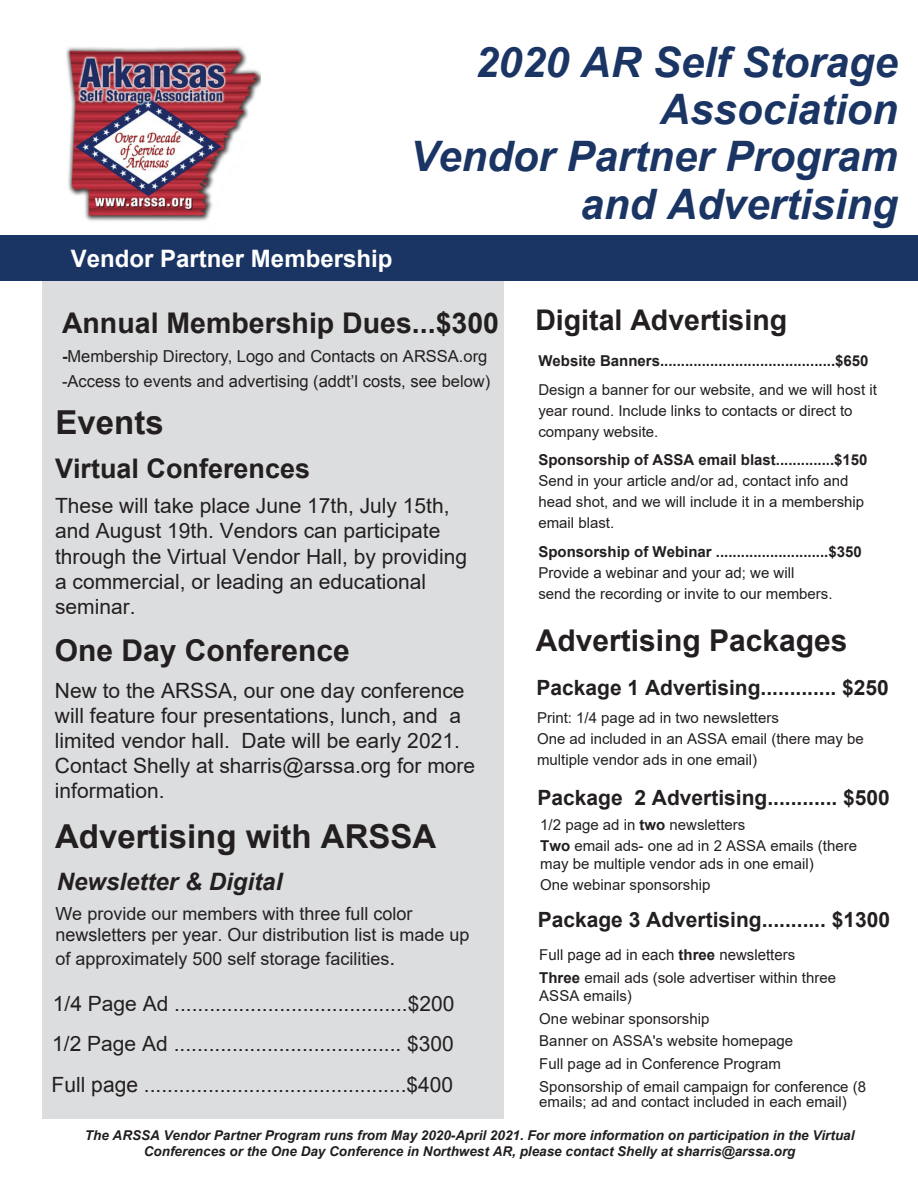
<style>
.page{position:relative;width:918px;height:1188px;background:#fff}
.page>*{position:absolute;margin:0;border:0;box-sizing:border-box;transform-origin:0 0}
.t1{font:italic 700 42px/47.2px "Arial";color:#1a3564;text-align:right}
.t2{font:700 33px "Arial";color:#231f20}
.t3{font:700 30px "Arial";color:#231f20}
.t4{font:700 28.5px "Arial";color:#231f20}
.t5{font:700 27px "Arial";color:#231f20}
.t6{font:700 24px "Arial";color:#fff}
.t7{font:italic 700 24px "Arial";color:#231f20}
.t8{font:21px/25.2px "Arial";color:#231f20}
.t9{font:700 21px "Arial";color:#231f20}
.t10{font:18px/21.6px "Arial";color:#231f20}
.t11{font:16.5px/24.8px "Arial";color:#231f20}
.t12{font:15px/21px "Arial";color:#231f20}
.t13{font:700 15px/28.5px "Arial";color:#231f20}
.t14{font:italic 700 13.5px/16.2px "Arial";color:#221e1f;text-align:center}
.s1{font-weight:700}
.s2{font-size:21px}
.s3{font-weight:400}
</style>
<div class="page">
<div style="left:43px;top:281px;width:461px;height:838px;background:#dcdddf"></div>
<img style="left:66px;top:46px;width:195px;height:175px">
<div style="left:0;top:236px;width:918px;height:45px;background:#1a3564"></div>
<p class="t1" style="left:410px;top:40px;width:489px">2020 AR Self Storage<br>Association<br>Vendor Partner Program and Advertising</p>
<p class="t6" style="left:71px;top:242px;width:323px">Vendor Partner Membership</p>
<p class="t4" style="left:62px;top:302px;width:439px">Annual Membership Dues...$300</p>
<p class="t11" style="left:62px;top:344px;width:430px"><span class="s1">-</span>Membership Directory, Logo and Contacts on ARSSA.org -Access to events and advertising (addt’l costs, see below)</p>
<h2 class="t2" style="left:55px;top:399px;width:110px">Events</h2>
<h3 class="t5" style="left:55px;top:450px;width:257px">Virtual Conferences</h3>
<h3 class="t8" style="left:55px;top:493px;width:414px">These will take place June 17th, July 15th, and August 19th. Vendors can participate through the Virtual Vendor Hall, by providing a commercial, or leading an educational seminar.</h3>
<h3 class="t3" style="left:55px;top:630px;width:297px">One Day Conference</h3>
<h3 class="t8" style="left:55px;top:678px;width:422px">New to the ARSSA, our one day conference will feature four presentations, lunch, and a limited vendor hall. Date will be early 2021.<br>Contact Shelly at sharris@arssa.org for more information.</h3>
<h2 class="t2" style="left:55px;top:813px;width:383px">Advertising with ARSSA</h2>
<h3 class="t7" style="left:57px;top:865px;width:227px">Newsletter &amp; Digital</h3>
<p class="t10" style="left:55px;top:902px;width:416px">We provide our members with three full color newsletters per year. Our distribution list is made up</p>
<p class="t10" style="left:55px;top:948px;width:342px">of approximately 500 self storage facilities<span class="s2">.</span></p>
<p class="t8" style="left:52px;top:984px;width:404px;line-height:40.2px;text-align:justify">1/4 Page Ad ........................................$200<br>1/2 Page Ad ....................................... $300<br>Full page .............................................$400</p>
<p class="t4" style="left:535px;top:300px;width:253px">Digital Advertising</p>
<p class="t13" style="left:538px;top:347px;width:340px">Website Banners..........................................$650<br><span class="s3">Design a banner for our website, and we will host it</span></p>
<p class="t12" style="left:538px;top:400px;width:316px">year round. Include links to contacts or direct to company website.</p>
<p class="t12" style="left:538px;top:449px;width:331px"><span class="s1">Sponsorship of ASSA email blast..............$150<br></span>Send in your article and/or ad, contact info and head shot, and we will include it in a membership email blast.</p>
<p class="t13" style="left:538px;top:538px;width:325px">Sponsorship of Webinar ...........................$350</p>
<p class="t12" style="left:538px;top:562px;width:296px">Provide a webinar and your ad; we will<br>send the recording or invite to our members.</p>
<h3 class="t3" style="left:536px;top:620px;width:313px">Advertising Packages</h3>
<h3 class="t9" style="left:536px;top:673px;width:354px">Package 1 Advertising............. $250</h3>
<p class="t12" style="left:537px;top:707px;width:328px">Print: 1/4 page ad in two newsletters<br>One ad included in an ASSA email (there may be multiple vendor ads in one email)</p>
<h3 class="t9" style="left:537px;top:783px;width:354px">Package 2 Advertising............ $500</h3>
<p class="t12" style="left:540px;top:814px;width:318px">1/2 page ad in <span class="s1">two</span> newsletters<br><span class="s1">Two</span> email ads- one ad in 2 ASSA emails (there</p>
<p class="t12" style="left:540px;top:853px;width:275px">may be multiple vendor ads in one email)<br>One webinar sponsorship</p>
<p class="t9" style="left:538px;top:905px;width:354px">Package 3 Advertising........... $1300</p>
<p class="t12" style="left:539px;top:943px;width:298px;line-height:22.8px">Full page ad in each <span class="s1">three</span> newsletters<br><span class="s1">Three</span> email ads (sole advertiser within three</p>
<p class="t12" style="left:539px;top:984px;width:328px;line-height:22.6px">ASSA emails)<br>One webinar sponsorship<br>Banner on ASSA's website homepage<br>Full page ad in Conference Program<br>Sponsorship of email campaign for conference (8</p>
<p class="t12" style="left:539px;top:1091px;width:309px">emails; ad and contact included in each email)</p>
<p class="t14" style="left:85px;top:1128px;width:771px">The ARSSA Vendor Partner Program runs from May 2020-April 2021. For more information on participation in the Virtual<br>Conferences or the One Day Conference in Northwest AR, please contact Shelly at sharris@arssa.org</p>
</div>
